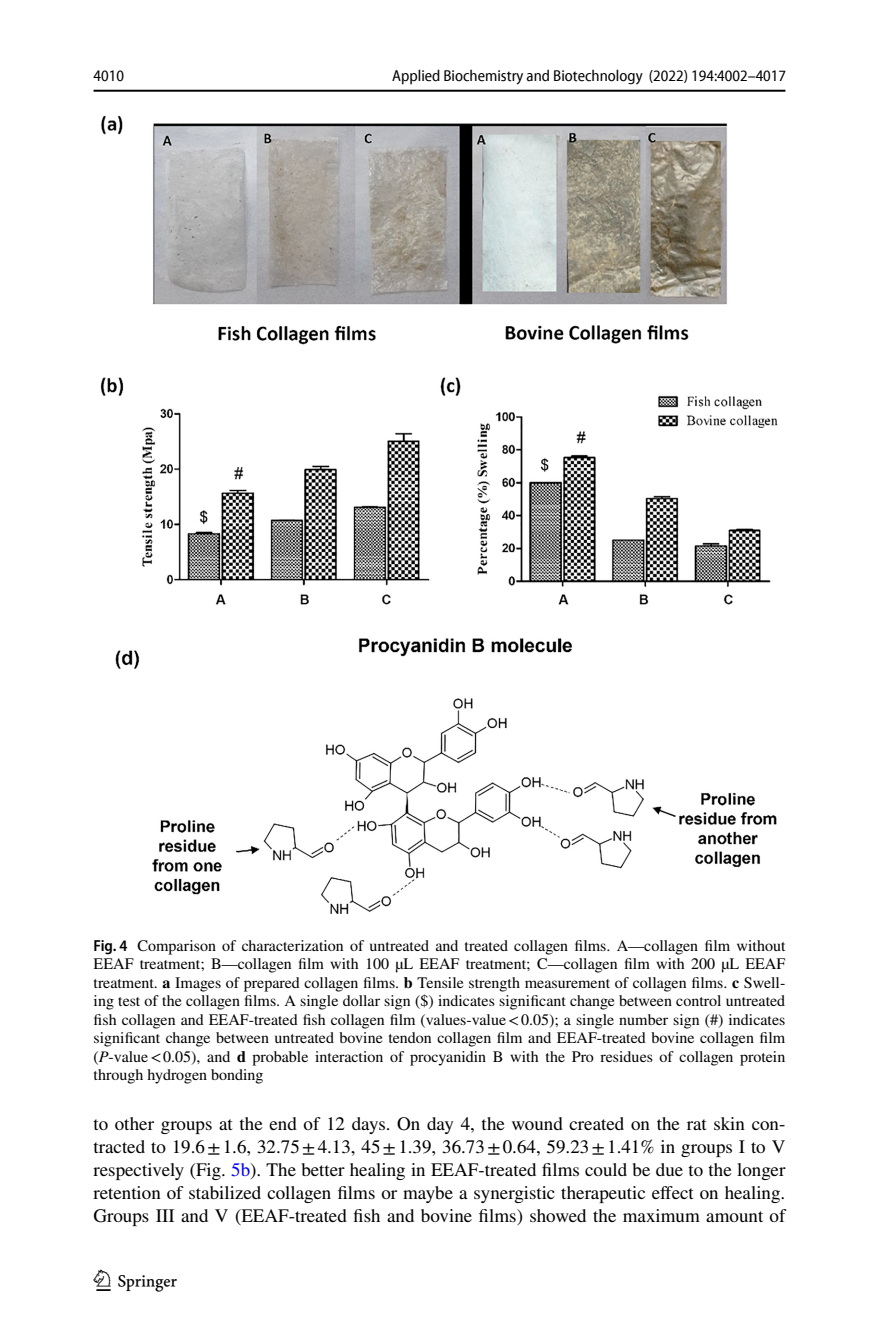
<style>
.page{position:relative;width:879px;height:1333px;background:#fff}
.page>*{position:absolute;margin:0;border:0;box-sizing:border-box;transform-origin:0 0}
.t1{font:30px "Springnew Regular 4";color:#000}
.t2{font:19px/23px "STIX";color:#000;text-align:justify}
.t3{font:16px/18.4px "STIX";color:#000;text-align:justify}
.t4{font:semi-condensed 16px "Myriad Pro Unic";color:#000}
.s1{font-family:"Myriad Pro";font-weight:600;font-stretch:semi-condensed}
.s2{font-weight:700}
.s3{font-style:italic}
.s4{color:#00f}
</style>
<div class="page">
<hr style="left:94px;top:90px;width:691px;height:2px;background:#000">
<img style="left:100px;top:116px;width:678px;height:799px">
<p class="t4" style="left:94px;top:69px;width:32px">4010</p>
<p class="t4" style="left:392px;top:69px;width:395px">Applied Biochemistry and Biotechnology (2022) 194:4002–4017</p>
<p class="t3" style="left:94px;top:937px;width:693px"><span class="s1">Fig. 4</span> Comparison of characterization of untreated and treated collagen films. A—collagen film without EEAF treatment; B—collagen film with 100 µL EEAF treatment; C—collagen film with 200 µL EEAF treatment. <span class="s2">a</span> Images of prepared collagen films. <span class="s2">b</span> Tensile strength measurement of collagen films. <span class="s2">c</span> Swell&shy;ing test of the collagen films. A single dollar sign ($) indicates significant change between control untreated fish collagen and EEAF-treated fish collagen film (values-value&lt;0.05); a single number sign (#) indicates significant change between untreated bovine tendon collagen film and EEAF-treated bovine collagen film (<span class="s3">P</span>-value&lt;0.05), and <span class="s2">d</span> probable interaction of procyanidin B with the Pro residues of collagen protein through hydrogen bonding</p>
<p class="t2" style="left:94px;top:1113px;width:693px">to other groups at the end of 12 days. On day 4, the wound created on the rat skin con&shy;tracted to 19.6±1.6, 32.75±4.13, 45±1.39, 36.73±0.64, 59.23±1.41% in groups I to V respectively (Fig. <span class="s4">5b</span>). The better healing in EEAF-treated films could be due to the longer retention of stabilized collagen films or maybe a synergistic therapeutic effect on healing.<br>Groups III and V (EEAF-treated fish and bovine films) showed the maximum amount of</p>
<h1 class="t1" style="left:96px;top:1269px;width:83px">1 3</h1>
</div>
